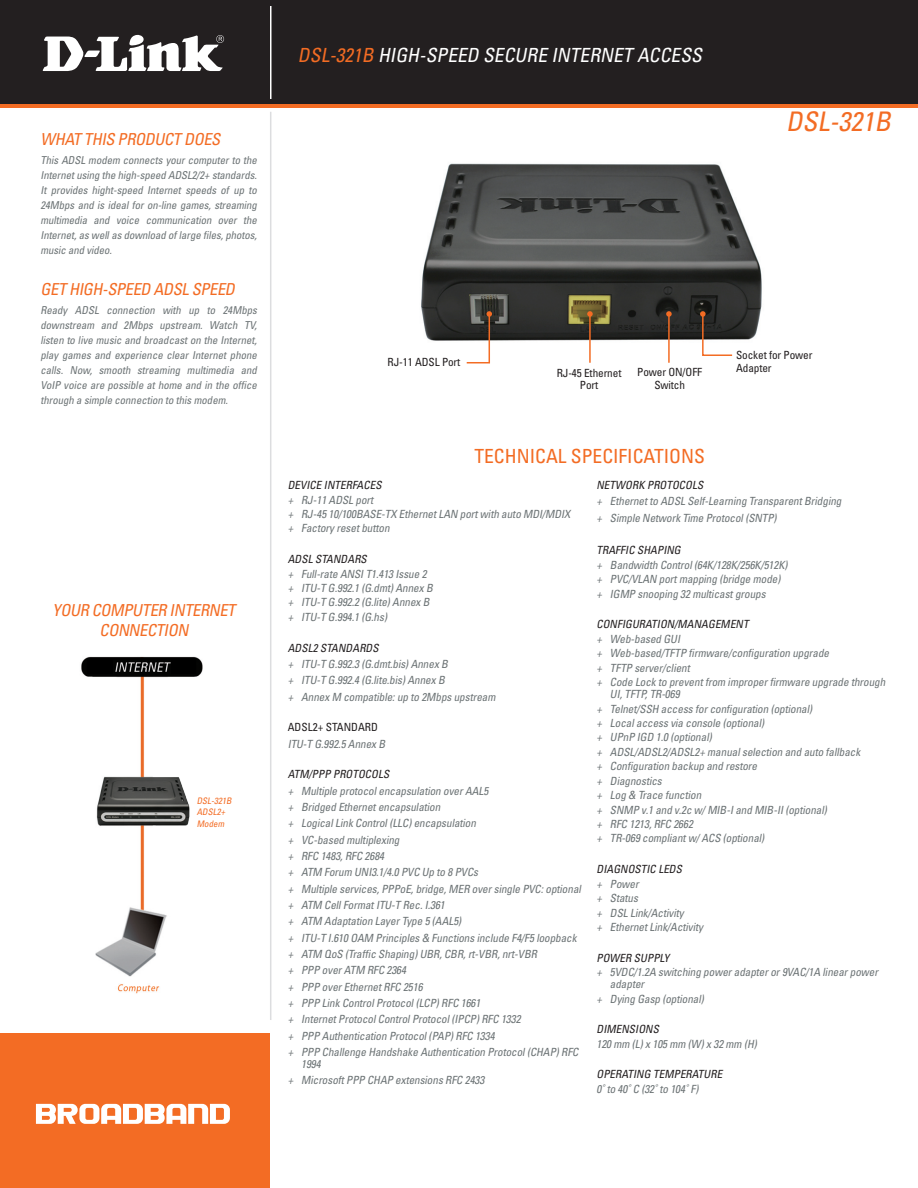
<style>
.page{position:relative;width:918px;height:1188px;background:#fff}
.page>*{position:absolute;margin:0;border:0;box-sizing:border-box;transform-origin:0 0}
.t1{font:italic condensed 27px "Univers";color:#f36c24}
.t2{font:italic condensed 19.5px "Univers";color:#fff}
.t3{font:condensed 19.5px "Univers";color:#f36c24}
.t4{font:italic condensed 16.5px "Univers";color:#f36c24}
.t5{font:italic condensed 11.25px/14.4px "Univers";color:#6c7375}
.t6{font:italic condensed 11.25px "Univers";color:#231f20}
.t7{font:condensed 11.25px/12.9px "Univers";letter-spacing:-.01em;color:#231f20;text-align:center}
.t8{font:italic condensed 10.8px/15px "Univers";color:#6c7375;text-align:justify}
.t9{font:italic condensed 9px/11.9px "Univers";color:#f36c24}
.s1{color:#f36c24}
</style>
<div class="page">
<div style="left:0;top:0;width:918px;height:108px;background:linear-gradient(to right,#f36c24,#f36c24)"></div>
<div style="left:0;top:0;width:918px;height:103px;background:#231f20"></div>
<svg style="left:43px;top:35px;width:181px;height:36px"></svg>
<hr style="left:270px;top:6px;width:2px;height:93px;background:#fff">
<div style="left:0;top:1034px;width:270px;height:154px;background:#f36c24"></div>
<svg style="left:36px;top:1104px;width:194px;height:20px"></svg>
<img style="left:421px;top:163px;width:341px;height:178px">
<hr style="left:270px;top:112px;width:1px;height:908px;background:#dcdddf">
<img style="left:81px;top:656px;width:122px;height:338px">
<svg style="left:465px;top:311px;width:27px;height:53px"></svg>
<svg style="left:587px;top:311px;width:6px;height:6px"></svg>
<hr style="left:589px;top:315px;width:2px;height:48px;background:#f36c24">
<svg style="left:666px;top:311px;width:6px;height:6px"></svg>
<hr style="left:668px;top:315px;width:2px;height:48px;background:#f36c24">
<svg style="left:700px;top:311px;width:34px;height:45px"></svg>
<div style="left:191px;top:780px;width:54px;height:49px;background:#fff"></div>
<h3 class="t4" style="left:40px;top:129px;width:185px">WHAT THIS PRODUCT DOES</h3>
<p class="t8" style="left:40px;top:153px;width:220px">This ADSL modem connects your computer to the Internetusing the high-speed ADSL2/2+ standards.<br>It provides hight-speed Internet speeds of up to 24Mbps and is ideal for on-line games, streaming multimedia and voice communication over the Internet,as wellas download oflarge files,photos, music and video.</p>
<h3 class="t4" style="left:40px;top:278px;width:200px">GET HIGH-SPEED ADSLSPEED</h3>
<p class="t8" style="left:40px;top:302px;width:220px">Ready ADSL connection with up to 24Mbps downstream and 2Mbps upstream. Watch TV, listen to live music and broadcaston the Internet, play games and experience clear Internet phone calls. Now, smooth streaming multimedia and VoIP voice are possible at home and in the office through a simple connection to this modem.</p>
<h3 class="t4" style="left:53px;top:600px;width:59px">YOUR Computer</h3>
<h3 class="t4" style="left:170px;top:600px;width:15px">Internet</h3>
<h3 class="t4" style="left:100px;top:620px;width:19px">Connection</h3>
<p class="t9" style="left:197px;top:794px;width:38px">DSL-321B<br>ADSL2+<br>Modem</p>
<h2 class="t2" style="left:298px;top:43px;width:410px"><span class="s1">DSL-321B</span> HIGH-SPEED SECURE INTERNET ACCESS</h2>
<h1 class="t1" style="left:786px;top:105px;width:112px">DSL-321B</h1>
<p class="t7" style="left:388px;top:355px;width:74px">RJ-11 ADSL Port</p>
<p class="t7" style="left:557px;top:366px;width:66px;line-height:12px">RJ-45 Ethernet<br>Port</p>
<p class="t7" style="left:637px;top:366px;width:67px">Power ON/OFF<br>Switch</p>
<h2 class="t3" style="left:474px;top:443px;width:232px">TECHNICAL SPECIFICATIONS</h2>
<p class="t7" style="left:736px;top:348px;width:78px;text-align:left">Socket for Power<br>Adapter</p>
<p class="t6" style="left:288px;top:478px;width:14px">Device</p>
<p class="t6" style="left:324px;top:478px;width:11px">Interfaces</p>
<p class="t5" style="left:288px;top:492px;width:287px">+ RJ-11 ADSL port<br>+ RJ-45 10/100BASE-TX EthernetLAN portwith auto MDI/MDIX + Factory resetbutton</p>
<p class="t6" style="left:288px;top:552px;width:83px">ADSL STANDARS</p>
<p class="t5" style="left:288px;top:566px;width:149px">+ Full-rate ANSIT1.413 Issue 2 + ITU-T G.992.1 (G.dmt)Annex B + ITU-T G.992.2 (G.lite)Annex B + ITU-T G.994.1 (G.hs)</p>
<p class="t6" style="left:288px;top:641px;width:95px">ADSL2 STANDARDS</p>
<p class="t5" style="left:288px;top:656px;width:212px;line-height:16.4px">+ ITU-T G.992.3 (G.dmt.bis)Annex B<br>+ ITU-T G.992.4 (G.lite.bis)Annex B<br>+ Annex M compatible:up to 2Mbps upstream</p>
<p class="t7" style="left:288px;top:721px;width:92px">ADSL2+ STANDARD</p>
<p class="t5" style="left:288px;top:736px;width:102px">ITU-T G.992.5 Annex B</p>
<p class="t6" style="left:288px;top:767px;width:106px">ATM/PPP PROTOCOLS</p>
<p class="t5" style="left:288px;top:782px;width:297px;line-height:16.4px">+ Multiple protocolencapsulation overAAL5<br>+ Bridged Ethernetencapsulation<br>+ LogicalLink Control(LLC)encapsulation<br>+ VC-based multiplexing<br>+ RFC 1483,RFC 2684<br>+ ATM Forum UNI3.1/4.0 PVC Up to 8 PVCs<br>+ Multiple services,PPPoE,bridge,MER oversingle PVC:optional + ATM CellFormatITU-T Rec.I.361<br>+ ATM Adaptation LayerType 5 (AAL5)<br>+ ITU-T I.610 OAM Principles &amp; Functions include F4/F5 loopback + ATM QoS (Traffic Shaping)UBR,CBR,rt-VBR,nrt-VBR<br>+ PPP overATM RFC 2364<br>+ PPP overEthernetRFC 2516<br>+ PPP Link ControlProtocol(LCP)RFC 1661<br>+ InternetProtocolControlProtocol(IPCP)RFC 1332<br>+ PPP Authentication Protocol(PAP)RFC 1334<br>+ PPP Challenge Handshake Authentication Protocol(CHAP)RFC</p>
<p class="t5" style="left:288px;top:1056px;width:201px;line-height:16.4px;text-indent:14px">1994<br>+ MicrosoftPPP CHAP extensions RFC 2433</p>
<p class="t6" style="left:596px;top:478px;width:111px">NETWORK PROTOCOLS</p>
<p class="t5" style="left:596px;top:493px;width:249px;line-height:16.4px">+ Ethernetto ADSL Self-Learning TransparentBridging + Simple Network Time Protocol(SNTP)</p>
<p class="t6" style="left:596px;top:543px;width:88px">TRAFFIC SHAPING</p>
<p class="t5" style="left:596px;top:557px;width:195px">+ Bandwidth Control(64K/128K/256K/512K) + PVC/VLAN portmapping (bridge mode) + IGMP snooping 32 multicastgroups</p>
<p class="t6" style="left:596px;top:617px;width:156px">CONFIGURATION/MANAGEMENT</p>
<p class="t5" style="left:596px;top:632px;width:293px">+ Web-based GUI<br>+ Web-based/TFTP firmware/configuration upgrade<br>+ TFTP server/client<br>+ Code Lock to preventfrom improperfirmware upgrade through</p>
<p class="t5" style="left:596px;top:687px;width:268px;text-indent:14px">UI,TFTP,TR-069<br>+ Telnet/SSH access forconfiguration (optional)<br>+ Localaccess via console (optional)<br>+ UPnP IGD 1.0 (optional)<br>+ ADSL/ADSL2/ADSL2+ manualselection and auto fallback + Configuration backup and restore<br>+ Diagnostics<br>+ Log &amp; Trace function<br>+ SNMP v.1 and v.2c w/ MIB-Iand MIB-II(optional)<br>+ RFC 1213,RFC 2662<br>+ TR-069 compliantw/ ACS (optional)</p>
<p class="t6" style="left:596px;top:862px;width:86px">DIAGNOSTIC LEDs</p>
<p class="t5" style="left:596px;top:876px;width:111px">+ Power<br>+ Status<br>+ DSL Link/Activity<br>+ EthernetLink/Activity</p>
<p class="t6" style="left:596px;top:951px;width:77px">POWER SUPPLY</p>
<p class="t5" style="left:610px;top:966px;width:272px;line-height:12px;text-indent:-14px">+ 5VDC/1.2A switching poweradapteror9VAC/1A linearpower adapter</p>
<p class="t5" style="left:596px;top:991px;width:111px">+ Dying Gasp (optional)</p>
<p class="t6" style="left:596px;top:1022px;width:15px">Dimensions</p>
<p class="t5" style="left:596px;top:1036px;width:164px">120 mm (L)x 105 mm (W)x 32 mm (H)</p>
<p class="t6" style="left:596px;top:1067px;width:130px">OPERATING TEMPERATURE</p>
<p class="t5" style="left:596px;top:1082px;width:106px">0˚to 40˚C (32˚to 104˚F)</p>
</div>
